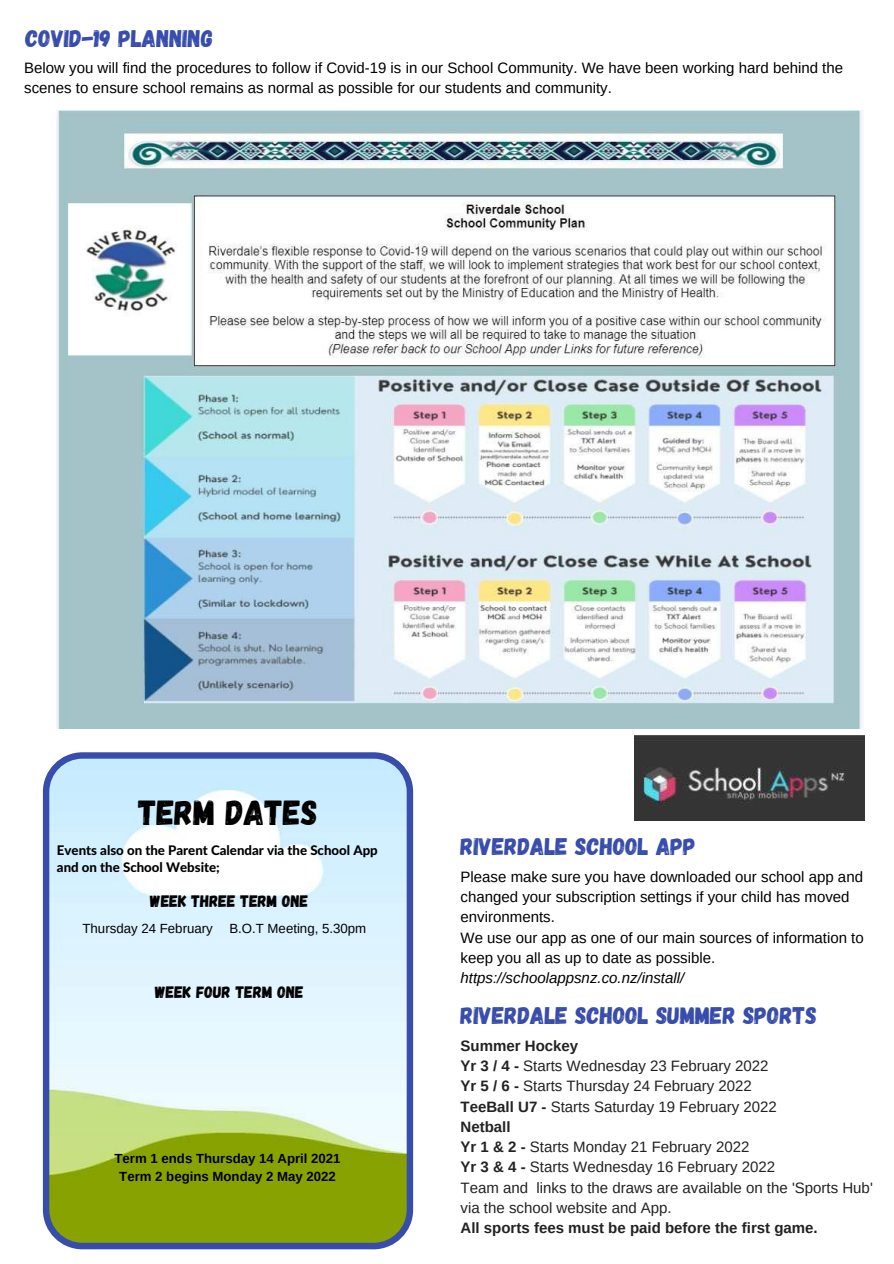
<style>
.page{position:relative;width:894px;height:1264px;background:#fff}
.page>*{position:absolute;margin:0;border:0;box-sizing:border-box;transform-origin:0 0}
.t1{font:34.8px "Gagalin";color:#000}
.t2{font:24px "Gagalin";color:#374cab}
.t3{font:16.5px "Gagalin";color:#000}
.t4{font:15px/20.2px "Arimo";color:#000}
.t5{font:15px/20.2px "Arimo";color:#222}
.t6{font:700 15px "Arimo";color:#222}
.t7{font:italic 15px "Arimo";color:#000}
.t8{font:800 13.2px/17.7px "Lato Latin";color:#000}
.t9{font:700 13.2px/17.5px "Arimo";color:#000;text-align:center}
.t10{font:13.2px "Arimo";color:#000}
.s1{font-weight:700}
</style>
<div class="page">
<img style="left:57px;top:110px;width:805px;height:619px">
<img style="left:634px;top:735px;width:230px;height:85px">
<svg style="left:43px;top:752px;width:370px;height:497px;background:#c4d9c3"></svg>
<h2 class="t2" style="left:26px;top:23px;width:189px">COVID-19 PLANNING</h2>
<p class="t4" style="left:24px;top:58px;width:820px">Below you will find the procedures to follow if Covid-19 is in our School Community. We have been working hard behind the scenes to ensure school remains as normal as possible for our students and community.</p>
<h1 class="t1" style="left:138px;top:789px;width:181px">TERM DATES</h1>
<p class="t8" style="left:57px;top:841px;width:322px">Events also on the Parent Calendar via the School App and on the School Website;</p>
<p class="t3" style="left:150px;top:890px;width:160px">WEEK THREE TERM ONE</p>
<p class="t10" style="left:82px;top:920px;width:285px">Thursday 24 February B.O.T Meeting, 5.30pm</p>
<p class="t3" style="left:155px;top:981px;width:150px">WEEK FOUR TERM ONE</p>
<p class="t9" style="left:114px;top:1149px;width:227px">Term 1 ends Thursday 14 April 2021<br>Term 2 begins Monday 2 May 2022</p>
<h2 class="t2" style="left:460px;top:830px;width:237px">RIVERDALE SCHOOL APP</h2>
<p class="t4" style="left:460px;top:866px;width:404px">Please make sure you have downloaded our school app and changed your subscription settings if your child has moved environments.<br>We use our app as one of our main sources of information to keep you all as up to date as possible.</p>
<p class="t7" style="left:460px;top:969px;width:225px">https://schoolappsnz.co.nz/install/</p>
<h2 class="t2" style="left:460px;top:999px;width:358px">RIVERDALE SCHOOL SUMMER SPORTS</h2>
<p class="t5" style="left:460px;top:1035px;width:413px"><span class="s1">Summer Hockey<br>Yr 3 / 4 -</span> Starts Wednesday 23 February 2022<br><span class="s1">Yr 5 / 6 -</span> Starts Thursday 24 February 2022<br><span class="s1">TeeBall U7 -</span> Starts Saturday 19 February 2022<br><span class="s1">Netball<br>Yr 1 &amp; 2 -</span> Starts Monday 21 February 2022<br><span class="s1">Yr 3 &amp; 4 -</span> Starts Wednesday 16 February 2022<br>Team and links to the draws are available on the 'Sports Hub' via the school website and App.</p>
<p class="t6" style="left:460px;top:1219px;width:358px">All sports fees must be paid before the first game.</p>
</div>
